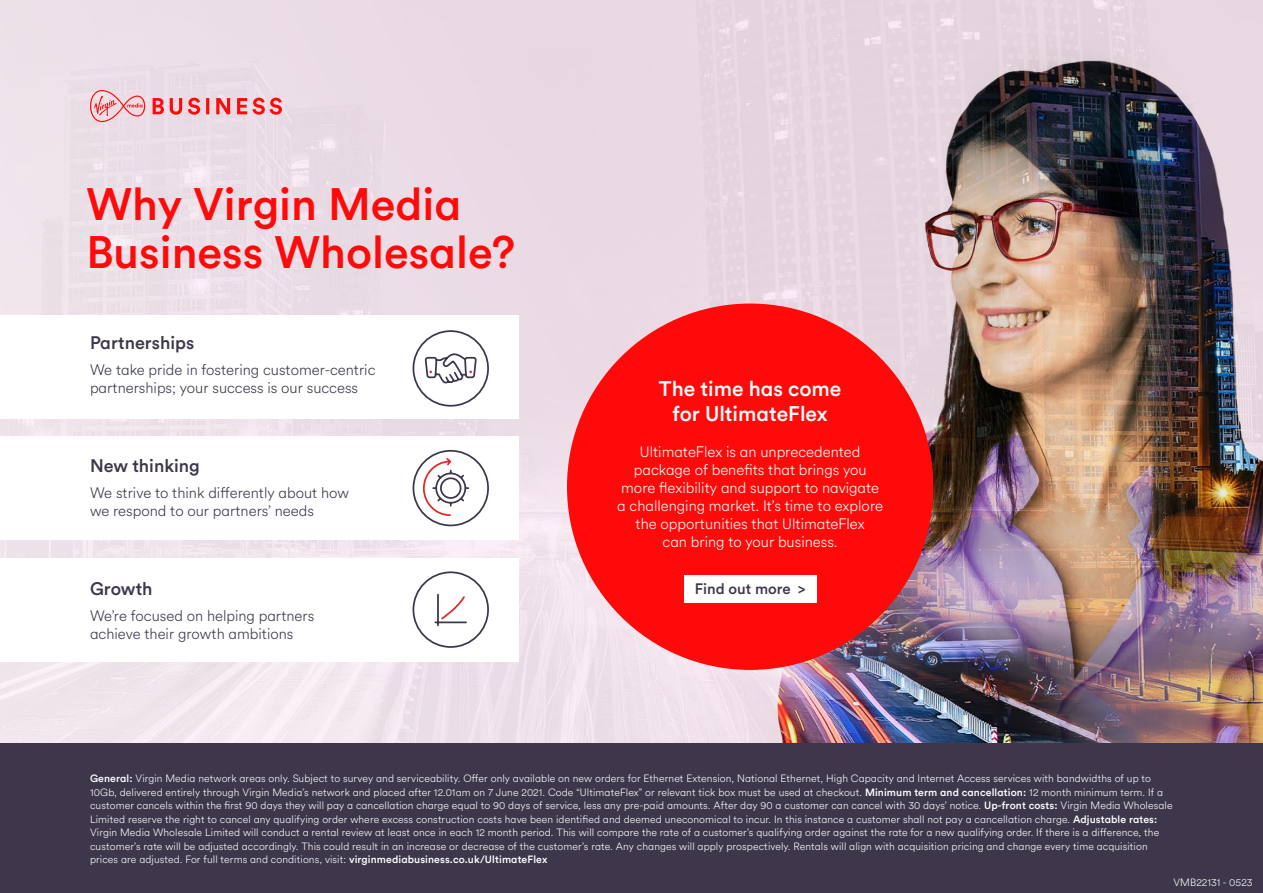
<style>
.page{position:relative;width:1263px;height:893px;background:#fff}
.page>*{position:absolute;margin:0;border:0;box-sizing:border-box;transform-origin:0 0}
.t1{font:500 45px/48px "VM Circular Natter";color:#ff0a0a}
.t2{font:500 21px/25.2px "VM Circular Natter";color:#fff;text-align:center}
.t3{font:500 18px "VM Circular Natter";color:#3e374b}
.t4{font:300 15px/18px "VM Circular Whisper";color:#3e374b}
.t5{font:300 15px/18px "VM Circular Whisper";color:#fff;text-align:center}
.t6{font:500 15px "VM Circular Natter";color:#3e374b}
.t7{font:300 10.5px/13.5px "VM Circular Whisper";letter-spacing:.01em;color:#fff}
.s1{font-family:"VM Circular Natter";font-weight:500}
</style>
<div class="page">
<img style="left:0;top:0;width:1263px;height:743px">
<svg style="left:153px;top:98px;width:129px;height:17px;background:#f1868b"></svg>
<svg style="left:90px;top:90px;width:55px;height:32px;background:#edb7be"></svg>
<div style="left:0;top:743px;width:1263px;height:150px;background:#3e374b"></div>
<div style="left:567px;top:304px;width:366px;height:366px;background:#ff0a0a;border-radius:50%"></div>
<div style="left:684px;top:576px;width:132px;height:27px;background:#fff"></div>
<div style="left:0;top:558px;width:519px;height:103px;background:#fff"></div>
<div style="left:0;top:437px;width:519px;height:103px;background:#fff"></div>
<div style="left:0;top:315px;width:519px;height:103px;background:#fff"></div>
<svg style="left:412px;top:330px;width:77px;height:77px"></svg>
<svg style="left:412px;top:449px;width:77px;height:78px"></svg>
<svg style="left:412px;top:571px;width:77px;height:77px"></svg>
<h1 class="t1" style="left:86px;top:178px;width:430px">Why Virgin Media<br>Business Wholesale?</h1>
<h3 class="t3" style="left:90px;top:331px;width:106px">Partnerships</h3>
<h3 class="t4" style="left:90px;top:360px;width:287px">We take pride in fostering customer-centric partnerships; your success is our success</h3>
<h3 class="t3" style="left:90px;top:454px;width:111px">New thinking</h3>
<h3 class="t4" style="left:90px;top:483px;width:260px">We strive to think differently about how we respond to our partners’ needs</h3>
<h3 class="t3" style="left:90px;top:577px;width:64px">Growth</h3>
<h3 class="t4" style="left:90px;top:606px;width:226px">We’re focused on helping partners achieve their growth ambitions</h3>
<h2 class="t2" style="left:659px;top:375px;width:184px">The time has come for UltimateFlex</h2>
<h3 class="t5" style="left:617px;top:442px;width:267px">UltimateFlex is an unprecedented package of benefits that brings you more flexibility and support to navigate a challenging market. It’s time to explore the opportunities that UltimateFlex<br>can bring to your business.</h3>
<h3 class="t6" style="left:695px;top:578px;width:112px">Find out more &gt;</h3>
<p class="t7" style="left:90px;top:771px;width:1084px"><span class="s1">General:</span> Virgin Media network areas only. Subject to survey and serviceability. Offer only available on new orders for Ethernet Extension, National Ethernet, High Capacity and Internet Access services with bandwidths of up to 10Gb, delivered entirely through Virgin Media’s network and placed after 12.01am on 7 June 2021. Code “UltimateFlex” or relevant tick box must be used at checkout. <span class="s1">Minimum term and cancellation:</span> 12 month minimum term. If a customer cancels within the first 90 days they will pay a cancellation charge equal to 90 days of service, less any pre-paid amounts. After day 90 a customer can cancel with 30 days’ notice. <span class="s1">Up-front costs:</span> Virgin Media Wholesale Limited reserve the right to cancel any qualifying order where excess construction costs have been identified and deemed uneconomical to incur. In this instance a customer shall not pay a cancellation charge. <span class="s1">Adjustable rates:<br></span>Virgin Media Wholesale Limited will conduct a rental review at least once in each 12 month period. This will compare the rate of a customer’s qualifying order against the rate for a new qualifying order. If there is a difference, the customer’s rate will be adjusted accordingly. This could result in an increase or decrease of the customer’s rate. Any changes will apply prospectively. Rentals will align with acquisition pricing and change every time acquisition prices are adjusted. For full terms and conditions, visit: <span class="s1">virginmediabusiness.co.uk/UltimateFlex</span></p>
<p class="t7" style="left:1173px;top:875px;width:81px">VMB22131 - 0523</p>
</div>
